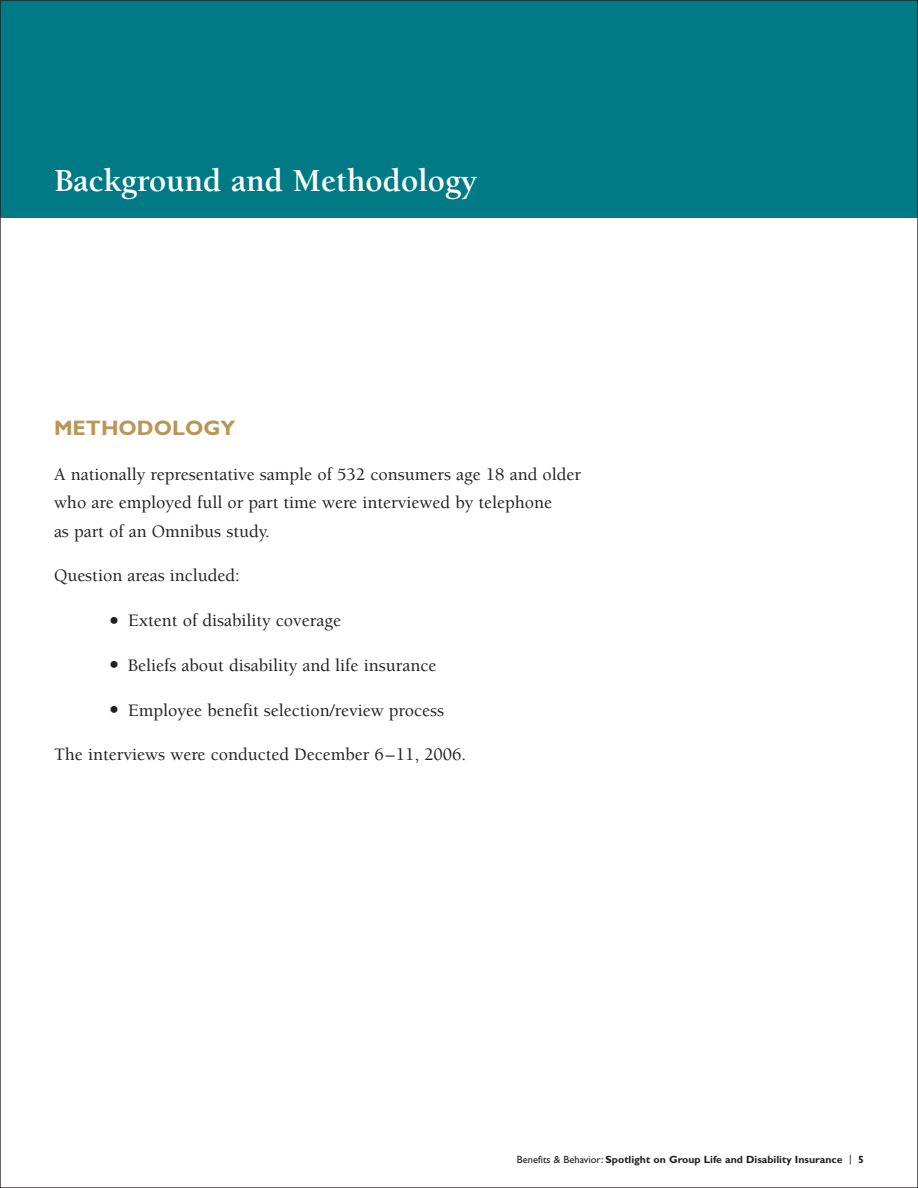
<style>
.page{position:relative;width:918px;height:1188px;background:#fff}
.page>*{position:absolute;margin:0;border:0;box-sizing:border-box;transform-origin:0 0}
.t1{font:700 33px "Berkeley";color:#fff}
.t2{font:700 21px "Gill Sans";color:#ba9656}
.t3{font:500 18px/28.5px "Berkeley";color:#231f20}
.t4{font:700 10.5px "Gill Sans";color:#231f20}
.s1{font-size:24px}
.s2{font-weight:400}
</style>
<div class="page">
<div style="left:0;top:0;width:918px;height:217px;background:#007b85"></div>
<h1 class="t1" style="left:54px;top:168px;width:425px">Background and Methodology</h1>
<p class="t2" style="left:54px;top:420px;width:183px">METHODOLOGY</p>
<p class="t3" style="left:54px;top:461px;width:529px">A nationally representative sample of 532 consumers age 18 and older who are employed full or part time were interviewed by telephone<br>as part of an Omnibus study.</p>
<p class="t3" style="left:54px;top:563px;width:187px">Question areas included:</p>
<p class="t3" style="left:108px;top:608px;width:235px"><span class="s1">•</span> Extent of disability coverage</p>
<p class="t3" style="left:108px;top:652px;width:330px"><span class="s1">•</span> Beliefs about disability and life insurance</p>
<p class="t3" style="left:108px;top:697px;width:338px"><span class="s1">•</span> Employee benefit selection/review process</p>
<p class="t3" style="left:54px;top:742px;width:414px">The interviews were conducted December 6–11, 2006.</p>
<p class="t4" style="left:517px;top:1156px;width:349px"><span class="s2">Benefits &amp; Behavior:</span> Spotlight on Group Life and Disability Insurance <span class="s2">|</span> 5</p>
</div>
